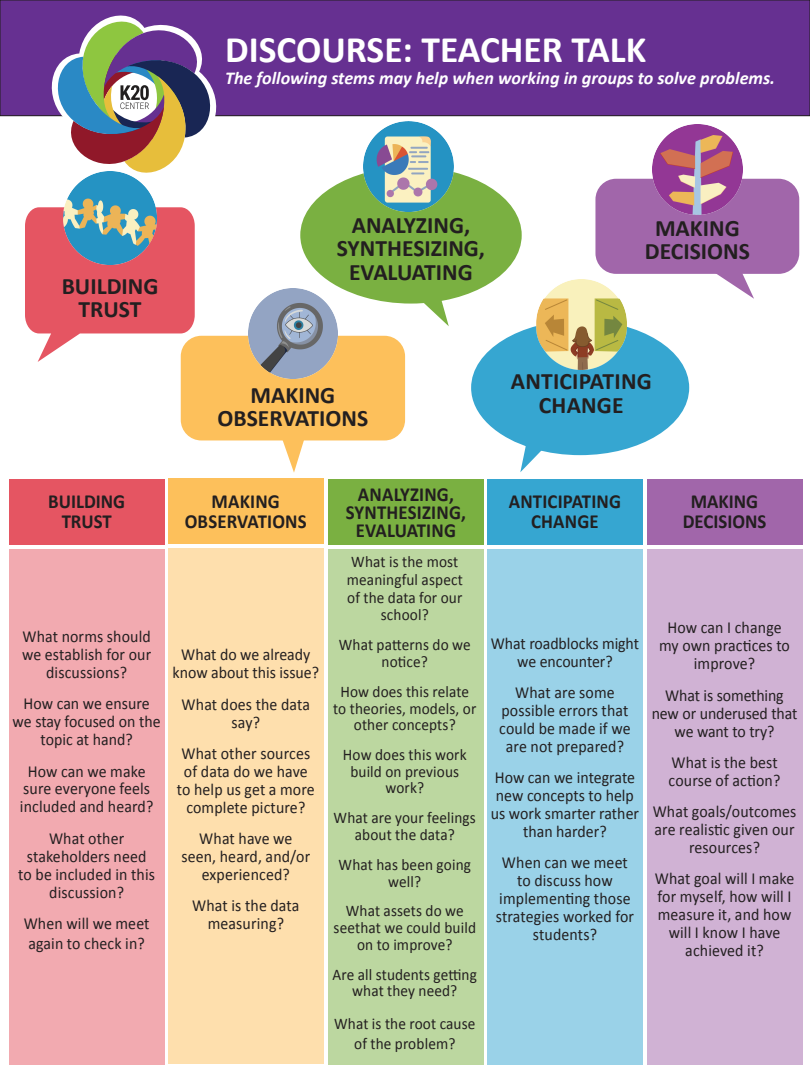
<style>
.page{position:relative;width:810px;height:1080px;background:#fff}
.page>*{position:absolute;margin:0;border:0;box-sizing:border-box;transform-origin:0 0}
.t1{font:700 37.5px "Calibri";color:#fff}
.t2{font:700 23.62px/23.6px "Calibri";color:#231f20;text-align:center}
.t3{font:700 20px/19.9px "Calibri";letter-spacing:.01em;color:#231f20;text-align:center;scale:.94 1}
.t4{font:italic 700 18.12px "Calibri";color:#fff}
.t5{font:16.88px/17.9px "Calibri";letter-spacing:.01em;color:#231f20;text-align:center;scale:.94 1}
.t6{font:16.88px/17.9px "Calibri";letter-spacing:-.01em;color:#231f20;text-align:center;scale:.94 1}
.t7{font:16.25px/16.6px "Calibri";letter-spacing:.01em;color:#231f20;text-align:center;scale:.94 1}
</style>
<div class="page">
<svg style="left:25px;top:207px;width:170px;height:155px"></svg>
<div style="left:9px;top:550px;width:155px;height:515px;background:#f2aab0"></div>
<div style="left:9px;top:479px;width:155px;height:66px;background:#e55562"></div>
<div style="left:169px;top:549px;width:155px;height:515px;background:#fedfad"></div>
<div style="left:169px;top:478px;width:155px;height:66px;background:#fdc05b"></div>
<div style="left:328px;top:550px;width:155px;height:515px;background:#bcd7a0"></div>
<div style="left:328px;top:479px;width:155px;height:66px;background:#7ab041"></div>
<div style="left:488px;top:550px;width:155px;height:515px;background:#9ad2e8"></div>
<div style="left:488px;top:479px;width:155px;height:66px;background:#36a6d1"></div>
<div style="left:647px;top:550px;width:155px;height:515px;background:#d0b2d4"></div>
<div style="left:647px;top:479px;width:155px;height:66px;background:#a166aa"></div>
<div style="left:595px;top:179px;width:204px;height:95px;background:#a166aa;border-radius:21px"></div>
<svg style="left:714px;top:273px;width:40px;height:26px"></svg>
<div style="left:181px;top:336px;width:224px;height:104px;background:#fdc05b;border-radius:21px"></div>
<svg style="left:277px;top:167px;width:412px;height:306px"></svg>
<div style="left:0;top:0;width:810px;height:116px;background:#663091"></div>
<div style="left:0;top:0;width:810px;height:116px;border:1px solid #231f20"></div>
<svg style="left:52px;top:16px;width:164px;height:156px"></svg>
<img style="left:363px;top:122px;width:90px;height:90px">
<img style="left:536px;top:280px;width:91px;height:89px">
<img style="left:653px;top:125px;width:89px;height:90px">
<img style="left:248px;top:289px;width:90px;height:90px">
<img style="left:63px;top:172px;width:93px;height:93px">
<h2 class="t2" style="left:62px;top:273px;width:98px">BUILDING<br>TRUST</h2>
<h1 class="t1" style="left:225px;top:23px;width:423px">DISCOURSE: TEACHER TALK</h1>
<p class="t4" style="left:225px;top:65px;width:552px">The following stems may help when working in groups to solve problems.</p>
<h2 class="t2" style="left:337px;top:212px;width:150px">ANALYZING,<br>SYNTHESIZING,<br>EVALUATING</h2>
<h2 class="t2" style="left:645px;top:215px;width:106px">MAKING<br>DECISIONS</h2>
<h2 class="t2" style="left:218px;top:382px;width:152px">MAKING<br>OBSERVATIONS</h2>
<h2 class="t2" style="left:511px;top:369px;width:143px">ANTICIPATING<br>CHANGE</h2>
<p class="t3" style="left:48px;top:491px;width:83px">BUILDING<br>TRUST</p>
<p class="t3" style="left:185px;top:491px;width:131px">MAKING<br>OBSERVATIONS</p>
<p class="t3" style="left:346px;top:485px;width:129px;line-height:18.1px">ANALYZING,<br>SYNTHESIZING,<br>EVALUATING</p>
<p class="t3" style="left:509px;top:491px;width:121px">ANTICIPATING<br>CHANGE</p>
<p class="t3" style="left:683px;top:491px;width:90px">MAKING<br>DECISIONS</p>
<p class="t5" style="left:22px;top:627px;width:139px">What norms should we establish for our discussions?</p>
<p class="t5" style="left:13px;top:694px;width:159px">How can we ensure we stay focused on the topic at hand?</p>
<p class="t5" style="left:20px;top:761px;width:144px">How can we make sure everyone feels included and heard?</p>
<p class="t5" style="left:18px;top:829px;width:147px">What other stakeholders need to be included in this discussion?</p>
<p class="t5" style="left:24px;top:913px;width:135px;line-height:20.2px;text-align:left">When will we meet again to check in?</p>
<p class="t5" style="left:172px;top:645px;width:158px">What do we already know about this issue?</p>
<p class="t5" style="left:182px;top:695px;width:138px">What does the data say?</p>
<p class="t5" style="left:177px;top:744px;width:148px">What other sources of data do we have to help us get a more complete picture?</p>
<p class="t5" style="left:181px;top:829px;width:139px">What have we seen, heard, and/or experienced?</p>
<p class="t5" style="left:192px;top:896px;width:116px">What is the data measuring?</p>
<p class="t7" style="left:347px;top:552px;width:125px;line-height:17.9px">What is the most meaningful aspect of the data for our school?</p>
<p class="t7" style="left:339px;top:636px;width:142px">What patterns do we notice?</p>
<p class="t7" style="left:333px;top:683px;width:154px">How does this relate to theories, models, or other concepts?</p>
<p class="t7" style="left:343px;top:746px;width:133px">How does this work build on previous work?</p>
<p class="t7" style="left:334px;top:809px;width:153px">What are your feelings about the data?</p>
<p class="t7" style="left:339px;top:856px;width:142px">What has been going well?</p>
<p class="t7" style="left:334px;top:902px;width:153px">What assets do we seethat we could build on to improve?</p>
<p class="t7" style="left:333px;top:965px;width:155px">Are all students getting what they need?</p>
<p class="t7" style="left:334px;top:1013px;width:152px;line-height:19.5px">What is the root cause of the problem?</p>
<p class="t5" style="left:491px;top:634px;width:159px">What roadblocks might we encounter?</p>
<p class="t5" style="left:499px;top:683px;width:141px">What are some possible errors that could be made if we are not prepared?</p>
<p class="t5" style="left:491px;top:768px;width:159px">How can we integrate new concepts to help us work smarter rather than harder?</p>
<p class="t5" style="left:496px;top:853px;width:149px">When can we meet to discuss how implementing those strategies worked for students?</p>
<p class="t5" style="left:659px;top:618px;width:141px">How can I change my own practices to improve?</p>
<p class="t6" style="left:652px;top:686px;width:156px">What is something new or underused that we want to try?</p>
<p class="t5" style="left:669px;top:753px;width:120px;text-align:left">What is the best course of action?</p>
<p class="t5" style="left:653px;top:802px;width:154px">What goals/outcomes are realistic given our resources?</p>
<p class="t5" style="left:655px;top:869px;width:150px">What goal will I make for myself, how will I measure it, and how will I know I have achieved it?</p>
</div>
